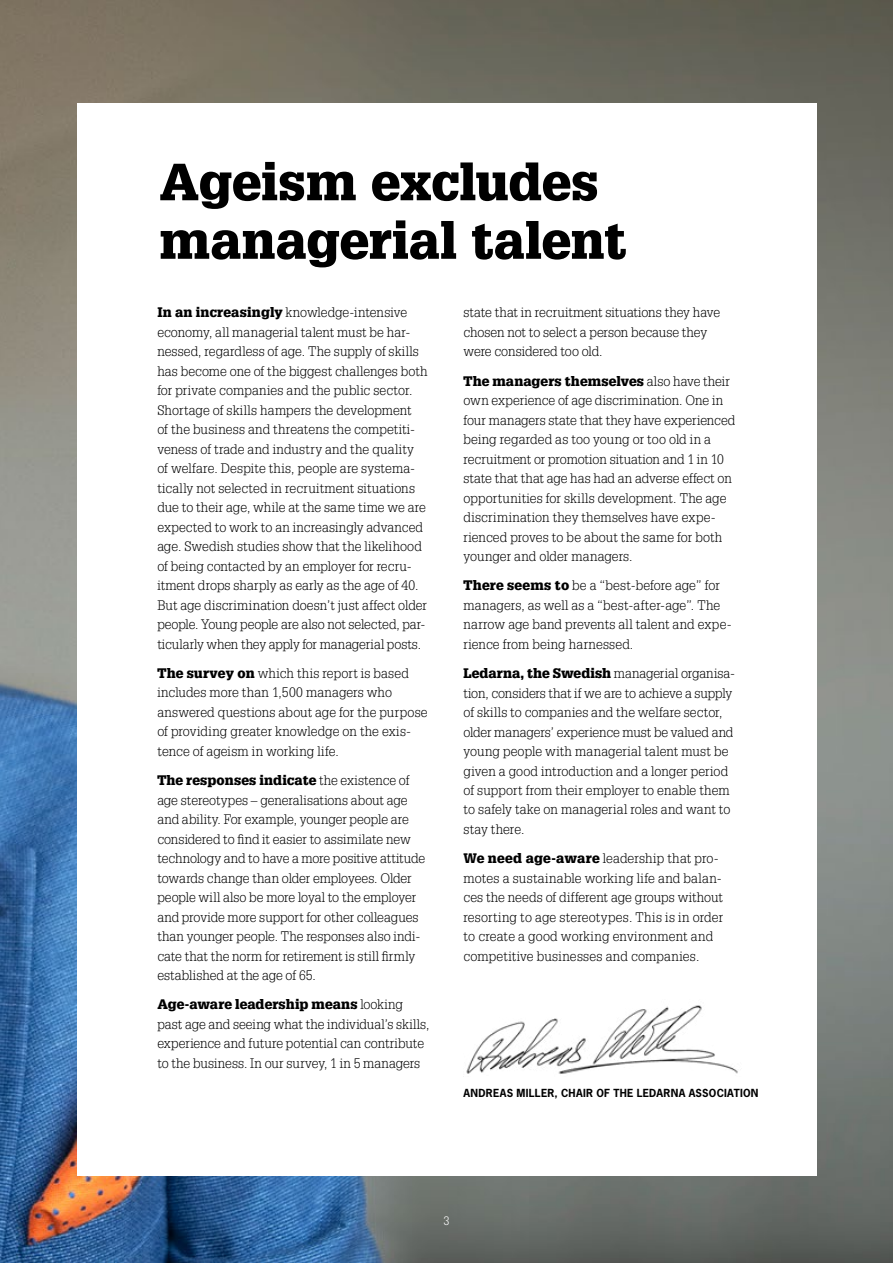
<style>
.page{position:relative;width:893px;height:1263px;background:#fff}
.page>*{position:absolute;margin:0;border:0;box-sizing:border-box;transform-origin:0 0}
.t1{font:900 51px/58.5px "Glypha LT Std";color:#000}
.t2{font:300 13.5px/19.5px "Glypha LT Std";color:#000}
.t3{font:300 12px "Glypha LT Std";color:#fff}
.t4{font:700 10.5px "News Gothic Std";letter-spacing:.025em;color:#000}
.s1{font-weight:900}
</style>
<div class="page">
<img style="left:0;top:0;width:893px;height:1263px">
<div style="left:77px;top:103px;width:739px;height:1072px;background:#fff"></div>
<img style="left:463px;top:1005px;width:275px;height:72px">
<h1 class="t1" style="left:159px;top:153px;width:469px">Ageism excludes managerial talent</h1>
<p class="t2" style="left:157px;top:303px;width:272px"><span class="s1">In an increasingly</span> knowledge-intensive economy, all managerial talent must be har&shy;nessed, regardless of age. The supply of skills has become one of the biggest challenges both for private companies and the public sector.<br>Shortage of skills hampers the development<br>of the business and threatens the competiti&shy;veness of trade and industry and the quality of welfare. Despite this, people are systema&shy;tically not selected in recruitment situations due to their age, while at the same time we are expected to work to an increasingly advanced age. Swedish studies show that the likelihood of being contacted by an employer for recru&shy;itment drops sharply as early as the age of 40.<br>But age discrimination doesn’t just affect older people. Young people are also not selected, par&shy;ticularly when they apply for managerial posts.</p>
<p class="t2" style="left:157px;top:664px;width:272px"><span class="s1">The survey on</span> which this report is based includes more than 1,500 managers who answered questions about age for the purpose of providing greater knowledge on the exis&shy;tence of ageism in working life.</p>
<p class="t2" style="left:157px;top:771px;width:269px"><span class="s1">The responses indicate</span> the existence of age stereotypes – generalisations about age and ability. For example, younger people are considered to find it easier to assimilate new technology and to have a more positive attitude towards change than older employees. Older people will also be more loyal to the employer and provide more support for other colleagues than younger people. The responses also indi&shy;cate that the norm for retirement is still firmly established at the age of 65.</p>
<p class="t2" style="left:157px;top:995px;width:274px"><span class="s1">Age-aware leadership means</span> looking past age and seeing what the individual’s skills, experience and future potential can contribute to the business. In our survey, 1 in 5 managers</p>
<p class="t4" style="left:463px;top:1086px;width:297px">ANDREAS MILLER, CHAIR OF THE LEDARNA ASSOCIATION</p>
<p class="t2" style="left:463px;top:303px;width:258px">state that in recruitment situations they have chosen not to select a person because they were considered too old.</p>
<p class="t2" style="left:463px;top:371px;width:273px"><span class="s1">The managers themselves</span> also have their own experience of age discrimination. One in four managers state that they have experienced being regarded as too young or too old in a recruitment or promotion situation and 1 in 10 state that that age has had an adverse effect on opportunities for skills development. The age discrimination they themselves have expe&shy;rienced proves to be about the same for both younger and older managers.</p>
<p class="t2" style="left:463px;top:576px;width:270px"><span class="s1">There seems to</span> be a “best-before age” for managers, as well as a “best-after-age”. The narrow age band prevents all talent and expe&shy;rience from being harnessed.</p>
<p class="t2" style="left:463px;top:664px;width:273px"><span class="s1">Ledarna, the Swedish</span> managerial organisa&shy;tion, considers that if we are to achieve a supply of skills to companies and the welfare sector, older managers’ experience must be valued and young people with managerial talent must be given a good introduction and a longer period of support from their employer to enable them to safely take on managerial roles and want to stay there.</p>
<p class="t2" style="left:463px;top:849px;width:261px"><span class="s1">We need age-aware</span> leadership that pro&shy;motes a sustainable working life and balan&shy;ces the needs of different age groups without resorting to age stereotypes. This is in order to create a good working environment and competitive businesses and companies.</p>
<p class="t3" style="left:443px;top:1214px;width:7px">3</p>
</div>
